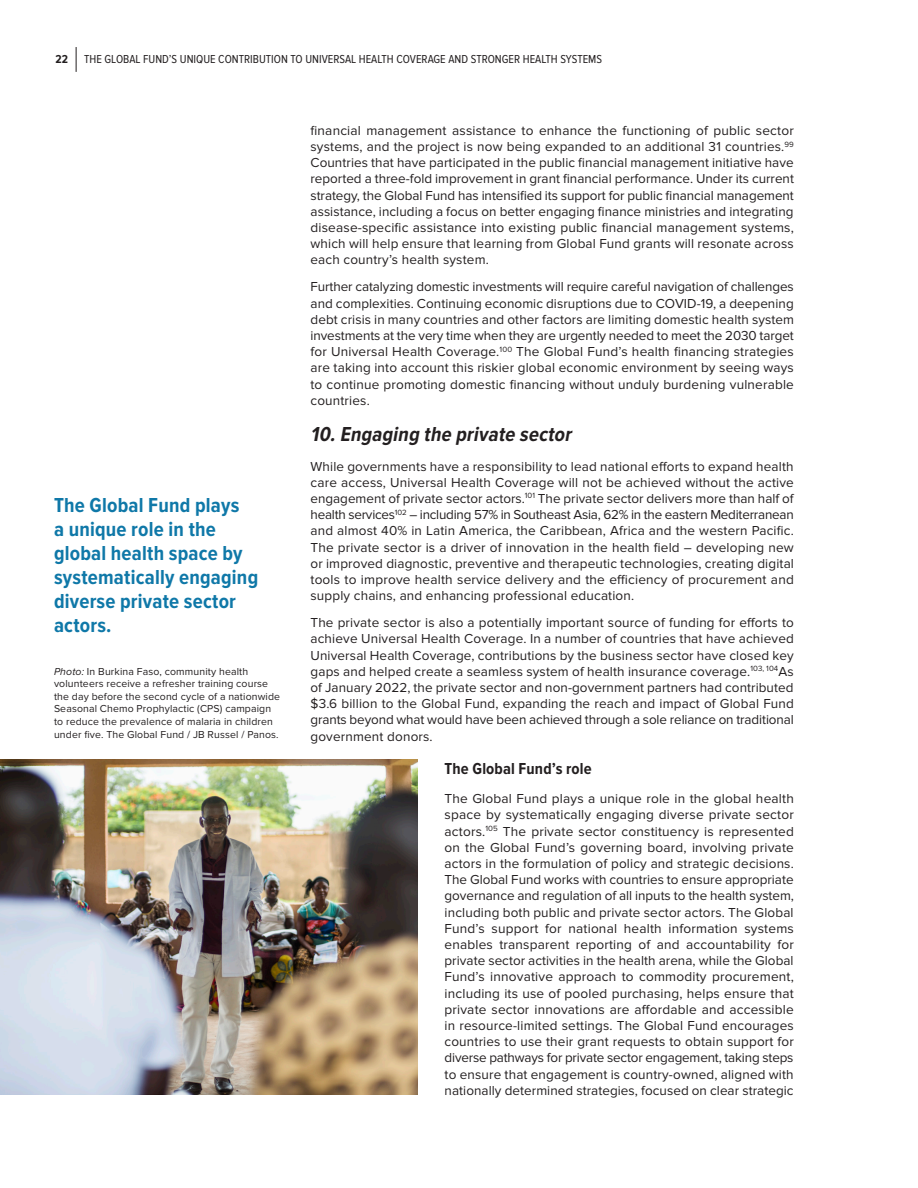
<style>
.page{position:relative;width:918px;height:1188px;background:#fff}
.page>*{position:absolute;margin:0;border:0;box-sizing:border-box;transform-origin:0 0}
.Pull_Quote{font:700 21px/24px "Proxima Nova Cond";letter-spacing:.01em;color:#0f78a8}
.t1{font:italic 700 21px "Proxima Nova Cond";color:#231f20}
.t2{font:700 16.5px "Proxima Nova Cond";letter-spacing:.01em;color:#231f20}
.Body{font:13.5px/16.2px "Proxima Nova";letter-spacing:.015em;color:#231f20;text-align:justify}
.t3{font:12px "Proxima Nova Cond";color:#231f20}
.t4{font:700 12px "Proxima Nova Cond";color:#231f20}
.Source{font:10.5px/12.6px "Proxima Nova";letter-spacing:.015em;color:#231f20}
.s1{font-style:italic}
</style>
<div class="page">
<svg style="left:76px;top:47px;width:1px;height:25px"></svg>
<img style="left:0;top:759px;width:418px;height:335px">
<p class="t4" style="left:56px;top:52px;width:14px">22</p>
<p class="t3" style="left:84px;top:52px;width:519px">THE GLOBAL FUND’S UNIQUE CONTRIBUTION TO UNIVERSAL HEALTH COVERAGE AND STRONGER HEALTH SYSTEMS</p>
<p class="Pull_Quote" style="left:54px;top:493px;width:206px">The Global Fund plays<br>a unique role in the global health space by systematically engaging diverse private sector actors.</p>
<p class="Source" style="left:54px;top:665px;width:228px"><span class="s1">Photo:</span> In Burkina Faso, community health volunteers receive a refresher training course the day before the second cycle of a nationwide Seasonal Chemo Prophylactic (CPS) campaign to reduce the prevalence of malaria in children under five. The Global Fund / JB Russel / Panos.</p>
<p class="Body" style="left:310px;top:122px;width:485px">financial management assistance to enhance the functioning of public sector systems, and the project is now being expanded to an additional 31 countries.<sup>99<br></sup>Countries that have participated in the public financial management initiative have reported a three-fold improvement in grant financial performance. Under its current strategy, the Global Fund has intensified its support for public financial management assistance, including a focus on better engaging finance ministries and integrating disease-specific assistance into existing public financial management systems, which will help ensure that learning from Global Fund grants will resonate across each country’s health system.</p>
<p class="Body" style="left:310px;top:279px;width:485px">Further catalyzing domestic investments will require careful navigation of challenges and complexities. Continuing economic disruptions due to COVID-19, a deepening debt crisis in many countries and other factors are limiting domestic health system investments at the very time when they are urgently needed to meet the 2030 target for Universal Health Coverage.<sup>100</sup> The Global Fund’s health financing strategies are taking into account this riskier global economic environment by seeing ways to continue promoting domestic financing without unduly burdening vulnerable countries.</p>
<h2 class="t1" style="left:310px;top:422px;width:267px">10.Engaging the private sector</h2>
<p class="Body" style="left:310px;top:458px;width:485px">While governments have a responsibility to lead national efforts to expand health care access, Universal Health Coverage will not be achieved without the active engagement of private sector actors.<sup>101</sup> The private sector delivers more than half of health services<sup>102</sup> – including 57% in Southeast Asia, 62% in the eastern Mediterranean and almost 40% in Latin America, the Caribbean, Africa and the western Pacific.<br>The private sector is a driver of innovation in the health field – developing new or improved diagnostic, preventive and therapeutic technologies, creating digital tools to improve health service delivery and the efficiency of procurement and supply chains, and enhancing professional education.</p>
<p class="Body" style="left:310px;top:615px;width:485px">The private sector is also a potentially important source of funding for efforts to achieve Universal Health Coverage. In a number of countries that have achieved Universal Health Coverage, contributions by the business sector have closed key gaps and helped create a seamless system of health insurance coverage.<sup>103,</sup> <sup>104</sup>As of January 2022, the private sector and non-government partners had contributed $3.6 billion to the Global Fund, expanding the reach and impact of Global Fund grants beyond what would have been achieved through a sole reliance on traditional government donors.</p>
<h3 class="t2" style="left:445px;top:759px;width:149px">The Global Fund’s role</h3>
<p class="Body" style="left:445px;top:791px;width:351px">The Global Fund plays a unique role in the global health space by systematically engaging diverse private sector actors.<sup>105</sup> The private sector constituency is represented on the Global Fund’s governing board, involving private actors in the formulation of policy and strategic decisions.<br>The Global Fund works with countries to ensure appropriate governance and regulation of all inputs to the health system, including both public and private sector actors. The Global Fund’s support for national health information systems enables transparent reporting of and accountability for private sector activities in the health arena, while the Global Fund’s innovative approach to commodity procurement, including its use of pooled purchasing, helps ensure that private sector innovations are affordable and accessible in resource-limited settings. The Global Fund encourages countries to use their grant requests to obtain support for diverse pathways for private sector engagement, taking steps to ensure that engagement is country-owned, aligned with nationally determined strategies, focused on clear strategic</p>
</div>
